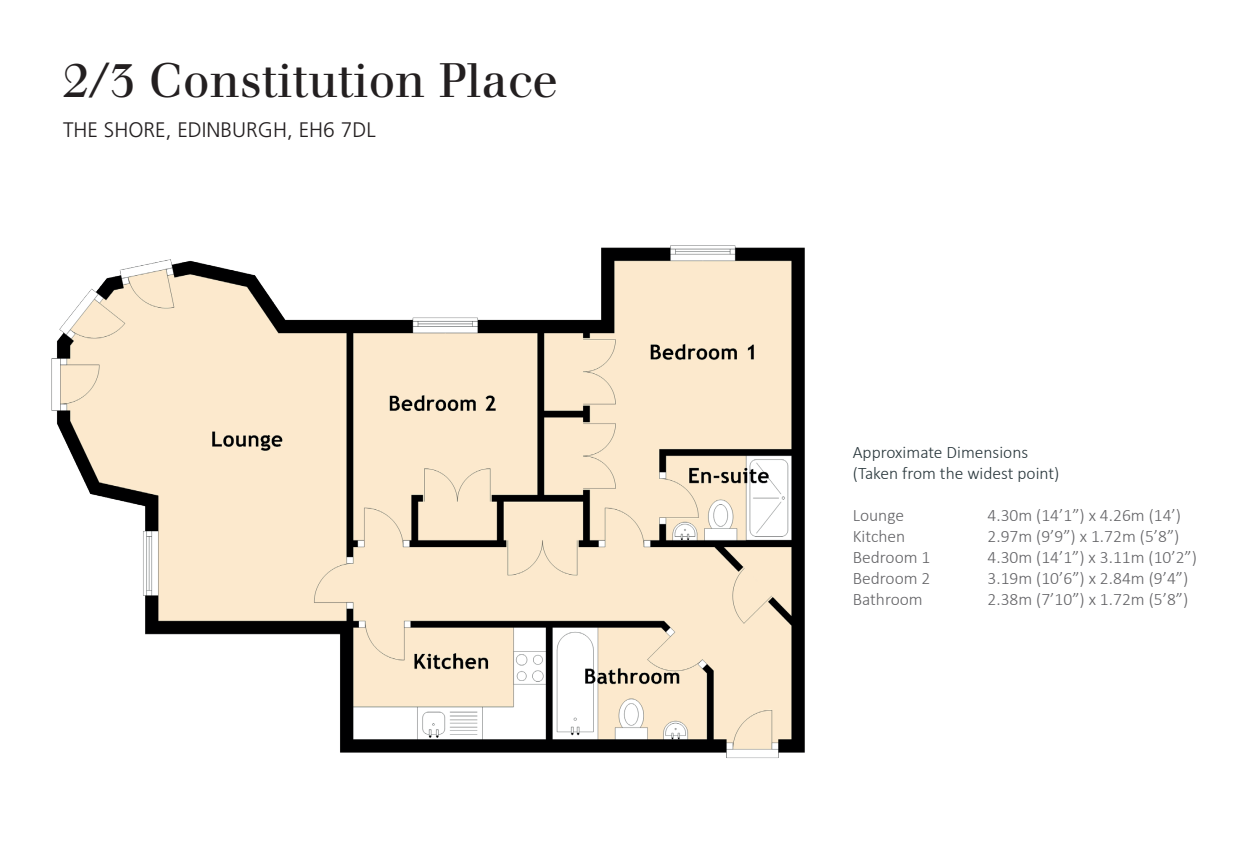
<style>
.page{position:relative;width:1260px;height:864px;background:#fff}
.page>*{position:absolute;margin:0;border:0;box-sizing:border-box;transform-origin:0 0}
.t1{font:47.25px "Justus";color:#231f20}
.t2{font:300 21px "Frutiger";color:#231f20}
.t3{font:300 17.5px "Calibri";color:#636366}
.t4{font:300 17.5px/21px "Calibri";color:#28363b}
</style>
<div class="page">
<img style="left:51px;top:245px;width:754px;height:513px">
<h1 class="t1" style="left:63px;top:52px;width:497px">2/3 Constitution Place</h1>
<p class="t2" style="left:63px;top:118px;width:314px">THE SHORE, EDINBURGH, EH6 7DL</p>
<p class="t4" style="left:853px;top:440px;width:208px">Approximate Dimensions (Taken from the widest point)</p>
<p class="t3" style="left:853px;top:504px;width:53px">Lounge</p>
<p class="t3" style="left:988px;top:504px;width:195px">4.30m (14’1”) x 4.26m (14’)</p>
<p class="t3" style="left:853px;top:525px;width:54px">Kitchen</p>
<p class="t3" style="left:988px;top:525px;width:193px">2.97m (9’9”) x 1.72m (5’8”)</p>
<p class="t3" style="left:853px;top:546px;width:79px">Bedroom 1</p>
<p class="t3" style="left:988px;top:546px;width:211px">4.30m (14’1”) x 3.11m (10’2”)</p>
<p class="t3" style="left:853px;top:567px;width:79px">Bedroom 2</p>
<p class="t3" style="left:988px;top:567px;width:202px">3.19m (10’6”) x 2.84m (9’4”)</p>
<p class="t3" style="left:853px;top:588px;width:72px">Bathroom</p>
<p class="t3" style="left:988px;top:588px;width:202px">2.38m (7’10”) x 1.72m (5’8”)</p>
</div>
